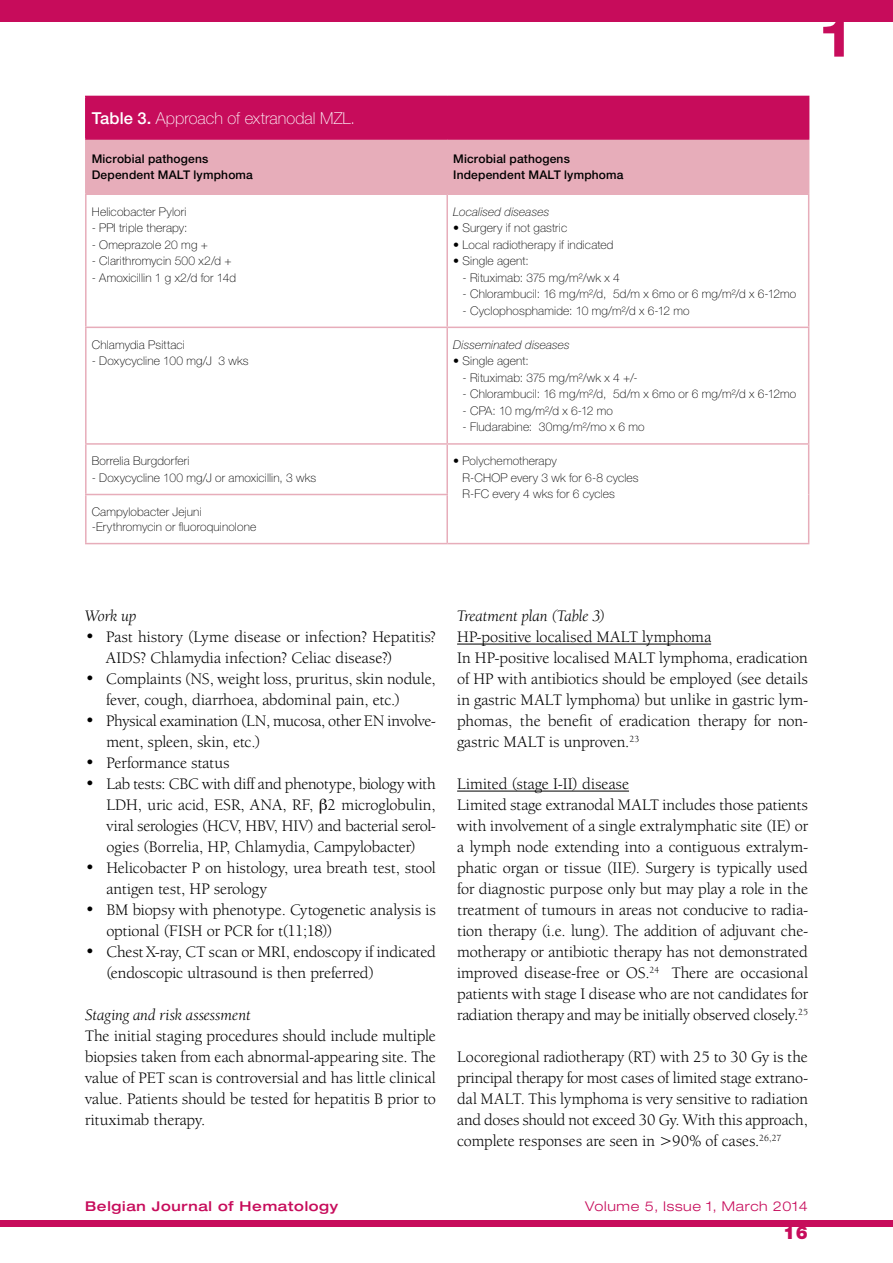
<style>
.page{position:relative;width:893px;height:1263px;background:#fff}
.page>*{position:absolute;margin:0;border:0;box-sizing:border-box;transform-origin:0 0}
.t1{font:700 expanded 52.5px "Helvetica Neue LT Std";color:#c70c5b}
.t2{font:900 18px "Helvetica Neue LT Std";color:#c70c5b}
.t3{font:16.5px/21px "Berkeley Oldstyle IT Cby BT";color:#000}
.t4{font:italic 16.5px "Berkeley Oldstyle IT Cby BT";letter-spacing:-.005em;color:#000}
.t5{font:100 16.5px "Helvetica Neue LT Std";color:#fff}
.t6{font:500 expanded 13.5px "Helvetica Neue LT Std";letter-spacing:.05em;color:#c70c5b}
.t7{font:300 expanded 13.5px "Helvetica Neue LT Std";letter-spacing:.05em;color:#c70c5b}
.t8{font:100 12px/16.5px "Helvetica Neue LT Std";letter-spacing:.01em;color:#000}
.t9{font:500 12px/16.5px "Helvetica Neue LT Std";letter-spacing:.015em;color:#000}
.t10{font:italic 100 12px "Helvetica Neue LT Std";letter-spacing:.01em;color:#000}
.s1{font-weight:500}
</style>
<div class="page">
<div style="left:0;top:1220px;width:893px;height:7px;background:#c70c5b"></div>
<div style="left:0;top:0;width:893px;height:21px;background:#c70c5b"></div>
<hr style="left:457px;top:644px;width:254px;height:1px;background:#000">
<hr style="left:457px;top:791px;width:172px;height:1px;background:#000">
<div style="left:86px;top:96px;width:723px;height:43px;background:#c70c5b"></div>
<div style="left:87px;top:140px;width:721px;height:53px;background:#e7adba"></div>
<hr style="left:85px;top:140px;width:2px;height:53px;background:#e7adba">
<hr style="left:446px;top:140px;width:2px;height:53px;background:#e7adba">
<hr style="left:808px;top:140px;width:1px;height:53px;background:#e7adba">
<hr style="left:85px;top:193px;width:362px;height:2px;background:#e7adba">
<hr style="left:85px;top:195px;width:2px;height:132px;background:#e7adba">
<hr style="left:447px;top:193px;width:362px;height:2px;background:#e7adba">
<hr style="left:446px;top:195px;width:2px;height:132px;background:#e7adba">
<hr style="left:808px;top:195px;width:1px;height:132px;background:#e7adba">
<hr style="left:85px;top:327px;width:362px;height:1px;background:#e7adba">
<hr style="left:85px;top:328px;width:2px;height:115px;background:#e7adba">
<hr style="left:447px;top:327px;width:362px;height:1px;background:#e7adba">
<hr style="left:446px;top:328px;width:2px;height:115px;background:#e7adba">
<hr style="left:808px;top:328px;width:1px;height:115px;background:#e7adba">
<hr style="left:85px;top:443px;width:362px;height:2px;background:#e7adba">
<hr style="left:85px;top:445px;width:2px;height:49px;background:#e7adba">
<hr style="left:447px;top:443px;width:362px;height:2px;background:#e7adba">
<hr style="left:446px;top:445px;width:2px;height:49px;background:#e7adba">
<hr style="left:808px;top:445px;width:1px;height:49px;background:#e7adba">
<hr style="left:85px;top:494px;width:363px;height:1px;background:#e7adba">
<hr style="left:85px;top:495px;width:2px;height:48px;background:#e7adba">
<hr style="left:446px;top:495px;width:2px;height:48px;background:#e7adba">
<hr style="left:808px;top:494px;width:1px;height:49px;background:#e7adba">
<hr style="left:85px;top:543px;width:362px;height:1px;background:#e7adba">
<hr style="left:447px;top:543px;width:362px;height:1px;background:#e7adba">
<hr style="left:85px;top:96px;width:362px;height:1px;background:#c70c5b">
<hr style="left:85px;top:97px;width:2px;height:41px;background:#c70c5b">
<hr style="left:85px;top:138px;width:362px;height:2px;background:#c70c5b">
<hr style="left:447px;top:138px;width:362px;height:2px;background:#c70c5b">
<p class="t5" style="left:92px;top:108px;width:265px"><span class="s1">Table 3.</span> Approach of extranodal MZL.</p>
<p class="t9" style="left:92px;top:150px;width:163px">Microbial pathogens<br>Dependent MALT lymphoma</p>
<p class="t9" style="left:453px;top:150px;width:172px">Microbial pathogens<br>Independent MALT lymphoma</p>
<p class="t8" style="left:92px;top:203px;width:96px">Helicobacter Pylori</p>
<p class="t8" style="left:92px;top:220px;width:97px">- PPI triple therapy:</p>
<p class="t8" style="left:92px;top:236px;width:118px">- Omeprazole 20 mg +</p>
<p class="t8" style="left:92px;top:253px;width:142px">- Clarithromycin 500 x2/d +</p>
<p class="t8" style="left:92px;top:269px;width:146px">- Amoxicillin 1 g x2/d for 14d</p>
<p class="t10" style="left:453px;top:204px;width:98px">Localised diseases</p>
<p class="t8" style="left:453px;top:220px;width:116px">• Surgery if not gastric</p>
<p class="t8" style="left:453px;top:236px;width:162px">• Local radiotherapy if indicated</p>
<p class="t8" style="left:453px;top:253px;width:77px">• Single agent:</p>
<p class="t8" style="left:462px;top:269px;width:159px">- Rituximab: 375 mg/m²/wk x 4</p>
<p class="t8" style="left:462px;top:286px;width:335px">- Chlorambucil: 16 mg/m²/d, 5d/m x 6mo or 6 mg/m²/d x 6-12mo</p>
<p class="t8" style="left:462px;top:302px;width:229px">- Cyclophosphamide: 10 mg/m²/d x 6-12 mo</p>
<p class="t8" style="left:92px;top:336px;width:95px">Chlamydia Psittaci</p>
<p class="t8" style="left:92px;top:353px;width:158px">- Doxycycline 100 mg/J 3 wks</p>
<p class="t8" style="left:92px;top:453px;width:99px">Borrelia Burgdorferi</p>
<p class="t8" style="left:92px;top:469px;width:226px">- Doxycycline 100 mg/J or amoxicillin, 3 wks</p>
<p class="t8" style="left:92px;top:504px;width:166px;line-height:15px">Campylobacter Jejuni -Erythromycin or fluoroquinolone</p>
<p class="t10" style="left:453px;top:337px;width:118px">Disseminated diseases</p>
<p class="t8" style="left:453px;top:353px;width:77px">• Single agent:</p>
<p class="t8" style="left:462px;top:369px;width:177px">- Rituximab: 375 mg/m²/wk x 4 +/-</p>
<p class="t8" style="left:462px;top:386px;width:335px">- Chlorambucil: 16 mg/m²/d, 5d/m x 6mo or 6 mg/m²/d x 6-12mo</p>
<p class="t8" style="left:462px;top:402px;width:152px">- CPA: 10 mg/m²/d x 6-12 mo</p>
<p class="t8" style="left:462px;top:419px;width:184px">- Fludarabine: 30mg/m²/mo x 6 mo</p>
<p class="t8" style="left:462px;top:453px;width:178px;text-indent:-9px">• Polychemotherapy<br>R-CHOP every 3 wk for 6-8 cycles<br>R-FC every 4 wks for 6 cycles</p>
<h1 class="t1" style="left:821px;top:5px;width:31px">1</h1>
<p class="t4" style="left:85px;top:606px;width:53px">Work up</p>
<p class="t3" style="left:106px;top:626px;width:331px;text-indent:-21px">• Past history (Lyme disease or infection? Hepatitis?<br>AIDS? Chlamydia infection? Celiac disease?)</p>
<p class="t3" style="left:106px;top:668px;width:331px;text-indent:-21px">• Complaints (NS, weight loss, pruritus, skin nodule, fever, cough, diarrhoea, abdominal pain, etc.)</p>
<p class="t3" style="left:106px;top:710px;width:331px;text-indent:-21px">• Physical examination (LN, mucosa, other EN involve&shy;ment, spleen, skin, etc.)</p>
<p class="t3" style="left:85px;top:752px;width:146px">• Performance status</p>
<p class="t3" style="left:106px;top:773px;width:331px;text-align:justify;text-indent:-21px">• Lab tests: CBC with diff and phenotype, biology with LDH, uric acid, ESR, ANA, RF, 2 microglobulin, viral serologies (HCV, HBV, HIV) and bacterial serol&shy;ogies (Borrelia, HP, Chlamydia, Campylobacter)</p>
<p class="t3" style="left:106px;top:857px;width:331px;text-indent:-21px">• Helicobacter P on histology, urea breath test, stool antigen test, HP serology</p>
<p class="t3" style="left:106px;top:899px;width:331px;text-indent:-21px">• BM biopsy with phenotype. Cytogenetic analysis is optional (FISH or PCR for t(11;18))</p>
<p class="t3" style="left:106px;top:941px;width:331px;text-indent:-21px">• Chest X-ray, CT scan or MRI, endoscopy if indicated (endoscopic ultrasound is then preferred)</p>
<p class="t4" style="left:85px;top:1005px;width:167px">Staging and risk assessment</p>
<p class="t3" style="left:85px;top:1025px;width:352px;text-align:justify">The initial staging procedures should include multiple biopsies taken from each abnormal-appearing site. The value of PET scan is controversial and has little clinical value. Patients should be tested for hepatitis B prior to rituximab therapy.</p>
<p class="t4" style="left:457px;top:606px;width:150px">Treatment plan (Table 3)</p>
<p class="t3" style="left:457px;top:626px;width:352px">HP-positive localised MALT lymphoma<br>In HP-positive localised MALT lymphoma, eradication of HP with antibiotics should be employed (see details in gastric MALT lymphoma) but unlike in gastric lym&shy;phomas, the benefit of eradication therapy for non&shy;gastric MALT is unproven.<sup>23</sup></p>
<p class="t3" style="left:457px;top:773px;width:352px">Limited (stage I-II) disease<br>Limited stage extranodal MALT includes those patients with involvement of a single extralymphatic site (IE) or a lymph node extending into a contiguous extralym&shy;phatic organ or tissue (IIE). Surgery is typically used for diagnostic purpose only but may play a role in the treatment of tumours in areas not conducive to radia&shy;tion therapy (i.e. lung). The addition of adjuvant che&shy;motherapy or antibiotic therapy has not demonstrated improved disease-free or OS.<sup>24</sup> There are occasional patients with stage I disease who are not candidates for radiation therapy and may be initially observed closely.<sup>25</sup></p>
<p class="t3" style="left:457px;top:1046px;width:352px;text-align:justify">Locoregional radiotherapy (RT) with 25 to 30 Gy is the principal therapy for most cases of limited stage extrano&shy;dal MALT. This lymphoma is very sensitive to radiation and doses should not exceed 30 Gy. With this approach, complete responses are seen in &gt;90% of cases.<sup>26,27</sup></p>
<p class="t6" style="left:85px;top:1198px;width:255px">Belgian Journal of Hematology</p>
<p class="t7" style="left:585px;top:1198px;width:224px">Volume 5, Issue 1, March 2014</p>
<p class="t2" style="left:783px;top:1222px;width:26px">16</p>
</div>
